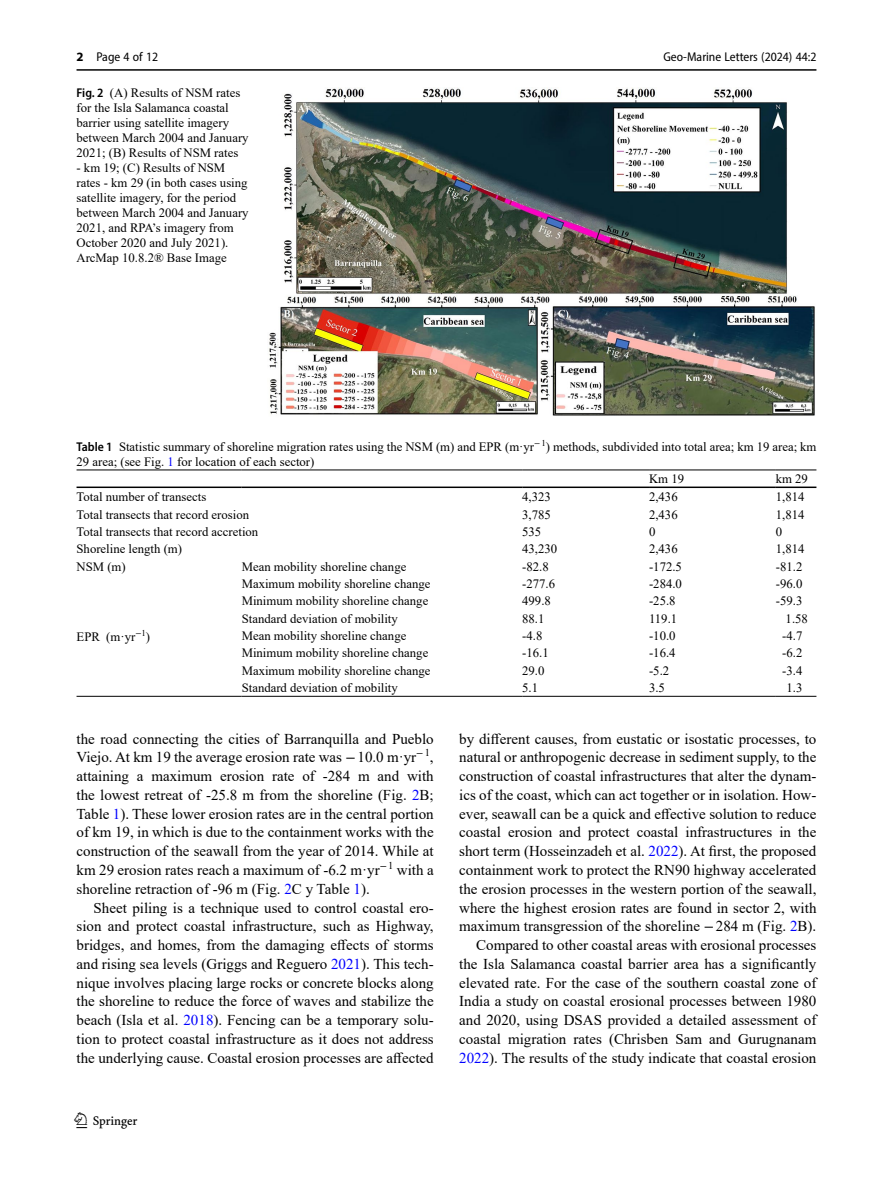
<style>
.page{position:relative;width:893px;height:1187px;background:#fff}
.page>*{position:absolute;margin:0;border:0;box-sizing:border-box;transform-origin:0 0}
.t1{font:22.5px "Springnew";color:#000}
.Body_Text_Indent{font:15px/18.8px "Times New Roman";color:#000;text-align:justify}
.Body_Text{font:15px/18.8px "Times New Roman";color:#000;text-align:justify}
.Table_Body{font:12.75px "Times New Roman";color:#000}
.Figure_Caption_Side{font:12.75px/15px "Times New Roman";color:#000}
.Table_Caption{font:12.75px/15px "Times New Roman";color:#000}
.t2{font:semi-condensed 12.75px "Myriad Pro";color:#000}
.Table_Body_Tab1_Deci{font:12.75px "Times New Roman";color:#000}
.Table_Head{font:12.75px "Times New Roman";color:#000}
.s1{font-weight:700;font-stretch:normal}
.s2{font-family:"Myriad Pro";font-weight:600;font-stretch:semi-condensed}
.s3{color:#00f}
.s4{font-family:"STIX"}
</style>
<div class="page">
<hr style="left:77px;top:69px;width:739px;height:2px;background:#000">
<hr style="left:77px;top:695px;width:165px;height:1px;background:#000">
<hr style="left:77px;top:486px;width:165px;height:2px;background:#000">
<hr style="left:242px;top:486px;width:280px;height:2px;background:#000">
<hr style="left:522px;top:469px;width:127px;height:1px;background:#000">
<hr style="left:522px;top:486px;width:127px;height:2px;background:#000">
<hr style="left:649px;top:469px;width:127px;height:1px;background:#000">
<hr style="left:649px;top:486px;width:127px;height:2px;background:#000">
<hr style="left:776px;top:469px;width:40px;height:1px;background:#000">
<hr style="left:776px;top:486px;width:40px;height:2px;background:#000">
<hr style="left:242px;top:695px;width:280px;height:1px;background:#000">
<hr style="left:522px;top:695px;width:127px;height:1px;background:#000">
<hr style="left:649px;top:695px;width:127px;height:1px;background:#000">
<hr style="left:776px;top:695px;width:40px;height:1px;background:#000">
<hr style="left:77px;top:469px;width:165px;height:1px;background:#000">
<hr style="left:242px;top:469px;width:280px;height:1px;background:#000">
<img style="left:269px;top:87px;width:546px;height:329px">
<p class="t2" style="left:77px;top:49px;width:83px"><span class="s1">2</span> Page 4 of 12</p>
<p class="Figure_Caption_Side" style="left:77px;top:84px;width:174px"><span class="s2">Fig. 2</span> (A) Results of NSM rates for the Isla Salamanca coastal barrier using satellite imagery between March 2004 and January<br>2021; (B) Results of NSM rates</p>
<p class="Figure_Caption_Side" style="left:77px;top:159px;width:174px">- km 19; (C) Results of NSM rates - km 29 (in both cases using satellite imagery, for the period between March 2004 and January<br>2021, and RPA’s imagery from<br>October 2020 and July 2021).<br>ArcMap 10.8.2® Base Image</p>
<p class="t2" style="left:663px;top:49px;width:155px">Geo-Marine Letters (2024) 44:2</p>
<p class="Table_Caption" style="left:77px;top:438px;width:741px"><span class="s2">Table 1</span> Statistic summary of shoreline migration rates using the NSM (m) and EPR (m·yr<sup>−</sup><sup>1</sup>) methods, subdivided into total area; km 19 area; km<br>29 area; (see Fig. <span class="s3">1</span> for location of each sector)</p>
<p class="Table_Head" style="left:649px;top:470px;width:37px">Km 19</p>
<p class="Table_Head" style="left:776px;top:470px;width:34px">km 29</p>
<p class="Table_Body" style="left:77px;top:488px;width:131px">Total number of transects</p>
<p class="Table_Body" style="left:522px;top:488px;width:30px">4,323</p>
<p class="Table_Body" style="left:649px;top:488px;width:30px">2,436</p>
<p class="Table_Body" style="left:776px;top:488px;width:30px">1,814</p>
<p class="Table_Body" style="left:77px;top:505px;width:174px">Total transects that record erosion</p>
<p class="Table_Body" style="left:522px;top:505px;width:30px">3,785</p>
<p class="Table_Body" style="left:649px;top:505px;width:30px">2,436</p>
<p class="Table_Body" style="left:776px;top:505px;width:30px">1,814</p>
<p class="Table_Body" style="left:77px;top:522px;width:183px">Total transects that record accretion</p>
<p class="Table_Body" style="left:522px;top:522px;width:21px">535</p>
<p class="Table_Body" style="left:649px;top:522px;width:8px">0</p>
<p class="Table_Body" style="left:776px;top:522px;width:8px">0</p>
<p class="Table_Body" style="left:77px;top:540px;width:107px">Shoreline length (m)</p>
<p class="Table_Body" style="left:522px;top:540px;width:37px">43,230</p>
<p class="Table_Body" style="left:649px;top:540px;width:30px">2,436</p>
<p class="Table_Body" style="left:776px;top:540px;width:30px">1,814</p>
<p class="Table_Body" style="left:77px;top:557px;width:51px">NSM (m)</p>
<p class="Table_Body" style="left:242px;top:557px;width:166px">Mean mobility shoreline change</p>
<p class="Table_Body" style="left:522px;top:557px;width:28px">-82.8</p>
<p class="Table_Body" style="left:649px;top:557px;width:34px">-172.5</p>
<p class="Table_Body_Tab1_Deci" style="left:776px;top:557px;width:28px">-81.2</p>
<p class="Table_Body" style="left:242px;top:574px;width:190px">Maximum mobility shoreline change</p>
<p class="Table_Body" style="left:522px;top:574px;width:34px">-277.6</p>
<p class="Table_Body" style="left:649px;top:574px;width:34px">-284.0</p>
<p class="Table_Body_Tab1_Deci" style="left:776px;top:574px;width:28px">-96.0</p>
<p class="Table_Body" style="left:242px;top:592px;width:188px">Minimum mobility shoreline change</p>
<p class="Table_Body" style="left:522px;top:592px;width:30px">499.8</p>
<p class="Table_Body" style="left:649px;top:592px;width:28px">-25.8</p>
<p class="Table_Body_Tab1_Deci" style="left:776px;top:592px;width:28px">-59.3</p>
<p class="Table_Body" style="left:242px;top:609px;width:158px">Standard deviation of mobility</p>
<p class="Table_Body" style="left:522px;top:609px;width:24px">88.1</p>
<p class="Table_Body" style="left:649px;top:609px;width:30px">119.1</p>
<p class="Table_Body_Tab1_Deci" style="left:786px;top:609px;width:24px">1.58</p>
<p class="Table_Body" style="left:77px;top:627px;width:75px">EPR (m·yr<sup>−</sup><sup>1</sup>)</p>
<p class="Table_Body" style="left:242px;top:626px;width:166px">Mean mobility shoreline change</p>
<p class="Table_Body" style="left:522px;top:626px;width:22px">-4.8</p>
<p class="Table_Body" style="left:649px;top:626px;width:28px">-10.0</p>
<p class="Table_Body_Tab1_Deci" style="left:782px;top:626px;width:22px">-4.7</p>
<p class="Table_Body" style="left:242px;top:644px;width:188px">Minimum mobility shoreline change</p>
<p class="Table_Body" style="left:522px;top:644px;width:28px">-16.1</p>
<p class="Table_Body" style="left:649px;top:644px;width:28px">-16.4</p>
<p class="Table_Body_Tab1_Deci" style="left:782px;top:644px;width:22px">-6.2</p>
<p class="Table_Body" style="left:242px;top:661px;width:190px">Maximum mobility shoreline change</p>
<p class="Table_Body" style="left:522px;top:661px;width:24px">29.0</p>
<p class="Table_Body" style="left:649px;top:661px;width:22px">-5.2</p>
<p class="Table_Body_Tab1_Deci" style="left:782px;top:661px;width:22px">-3.4</p>
<p class="Table_Body" style="left:242px;top:678px;width:158px">Standard deviation of mobility</p>
<p class="Table_Body" style="left:522px;top:678px;width:17px">5.1</p>
<p class="Table_Body" style="left:649px;top:678px;width:17px">3.5</p>
<p class="Table_Body_Tab1_Deci" style="left:786px;top:678px;width:17px">1.3</p>
<p class="Body_Text" style="left:77px;top:728px;width:359px">the road connecting the cities of Barranquilla and Pueblo Viejo. At km 19 the average erosion rate was <span class="s4">−</span>10.0 m·yr<sup>−</sup><sup>1</sup>, attaining a maximum erosion rate of -284 m and with the lowest retreat of -25.8 m from the shoreline (Fig. <span class="s3">2</span>B; Table <span class="s3">1</span>). These lower erosion rates are in the central portion of km 19, in which is due to the containment works with the construction of the seawall from the year of 2014. While at km 29 erosion rates reach a maximum of -6.2 m·yr<sup>−</sup><sup>1</sup> with a shoreline retraction of -96 m (Fig. <span class="s3">2</span>C y Table <span class="s3">1</span>).</p>
<p class="Body_Text_Indent" style="left:77px;top:897px;width:359px;text-indent:17px">Sheet piling is a technique used to control coastal ero&shy;sion and protect coastal infrastructure, such as Highway, bridges, and homes, from the damaging effects of storms and rising sea levels (Griggs and Reguero <span class="s3">2021</span>). This tech&shy;nique involves placing large rocks or concrete blocks along the shoreline to reduce the force of waves and stabilize the beach (Isla et al. <span class="s3">2018</span>). Fencing can be a temporary solu&shy;tion to protect coastal infrastructure as it does not address the underlying cause. Coastal erosion processes are affected</p>
<h1 class="t1" style="left:77px;top:1107px;width:63px">1 3</h1>
<p class="Body_Text_Indent" style="left:459px;top:728px;width:359px">by different causes, from eustatic or isostatic processes, to natural or anthropogenic decrease in sediment supply, to the construction of coastal infrastructures that alter the dynam&shy;ics of the coast, which can act together or in isolation. How&shy;ever, seawall can be a quick and effective solution to reduce coastal erosion and protect coastal infrastructures in the short term (Hosseinzadeh et al. <span class="s3">2022</span>). At first, the proposed containment work to protect the RN90 highway accelerated the erosion processes in the western portion of the seawall, where the highest erosion rates are found in sector 2, with maximum transgression of the shoreline <span class="s4">−</span>284 m (Fig. <span class="s3">2</span>B).</p>
<p class="Body_Text_Indent" style="left:459px;top:935px;width:359px;text-indent:17px">Compared to other coastal areas with erosional processes the Isla Salamanca coastal barrier area has a significantly elevated rate. For the case of the southern coastal zone of India a study on coastal erosional processes between 1980 and 2020, using DSAS provided a detailed assessment of coastal migration rates (Chrisben Sam and Gurugnanam <span class="s3">2022</span>). The results of the study indicate that coastal erosion</p>
</div>
